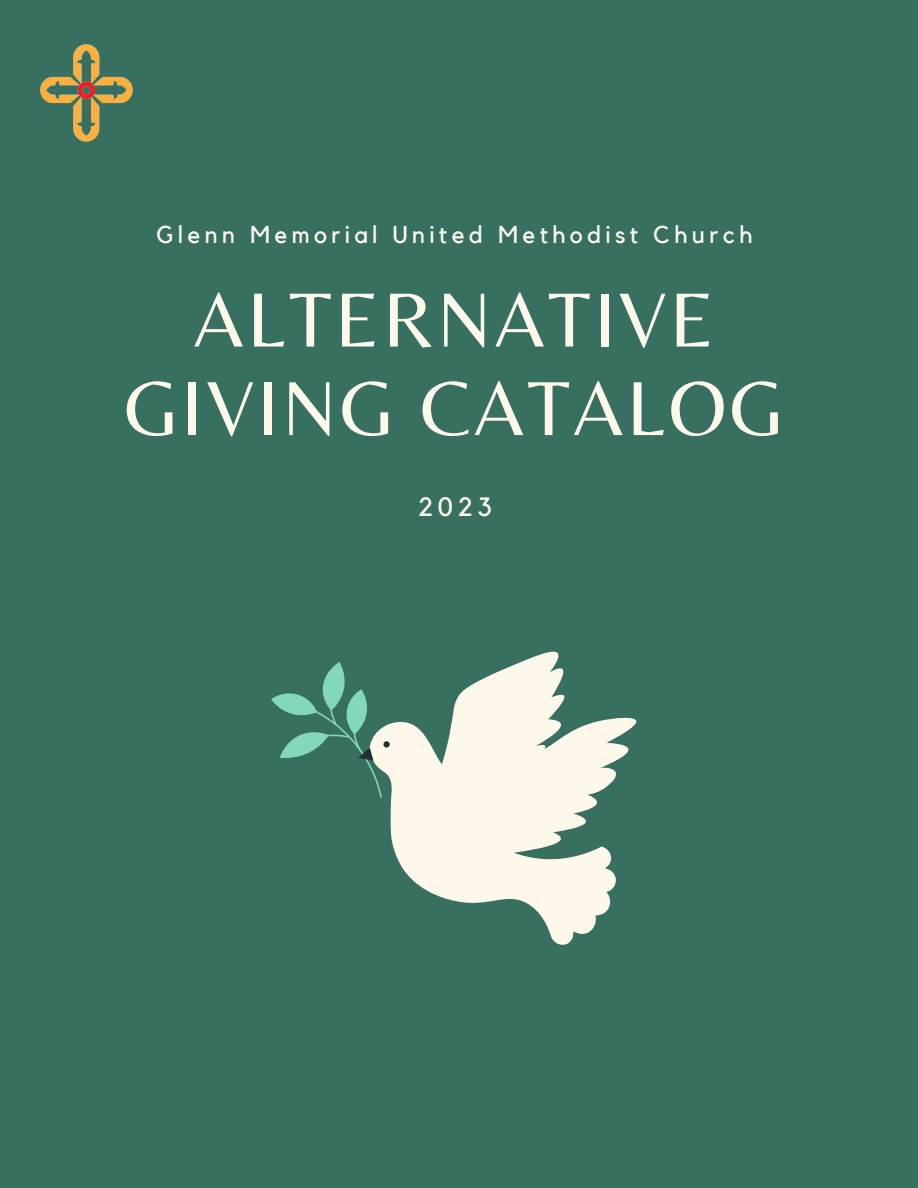
<style>
.page{position:relative;width:918px;height:1188px;background:#376f61}
.page>*{position:absolute;margin:0;border:0;box-sizing:border-box;transform-origin:0 0}
.t1{font:79.8px/88.5px "Belleza";letter-spacing:.04em;color:#fef8ea;text-align:center}
.t2{font:26.4px "Kollektif";color:#fef8ea}
.t3{font:24.3px "Kollektif";letter-spacing:.18em;color:#fef8ea}
</style>
<div class="page">
<svg style="left:382px;top:717px;width:255px;height:228px;fill:#fef8ea"></svg>
<svg style="left:437px;top:651px;width:129px;height:144px"></svg>
<svg style="left:383px;top:741px;width:7px;height:7px"></svg>
<svg style="left:271px;top:662px;width:111px;height:136px"></svg>
<img style="left:40px;top:44px;width:93px;height:98px">
<p class="t3" style="left:156px;top:223px;width:598px">Glenn Memorial United Methodist Church</p>
<p class="t1" style="left:124px;top:274px;width:661px">ALTERNATIVE<br>GIVING CATALOG</p>
<p class="t2" style="left:419px;top:494px;width:75px">2023</p>
</div>
